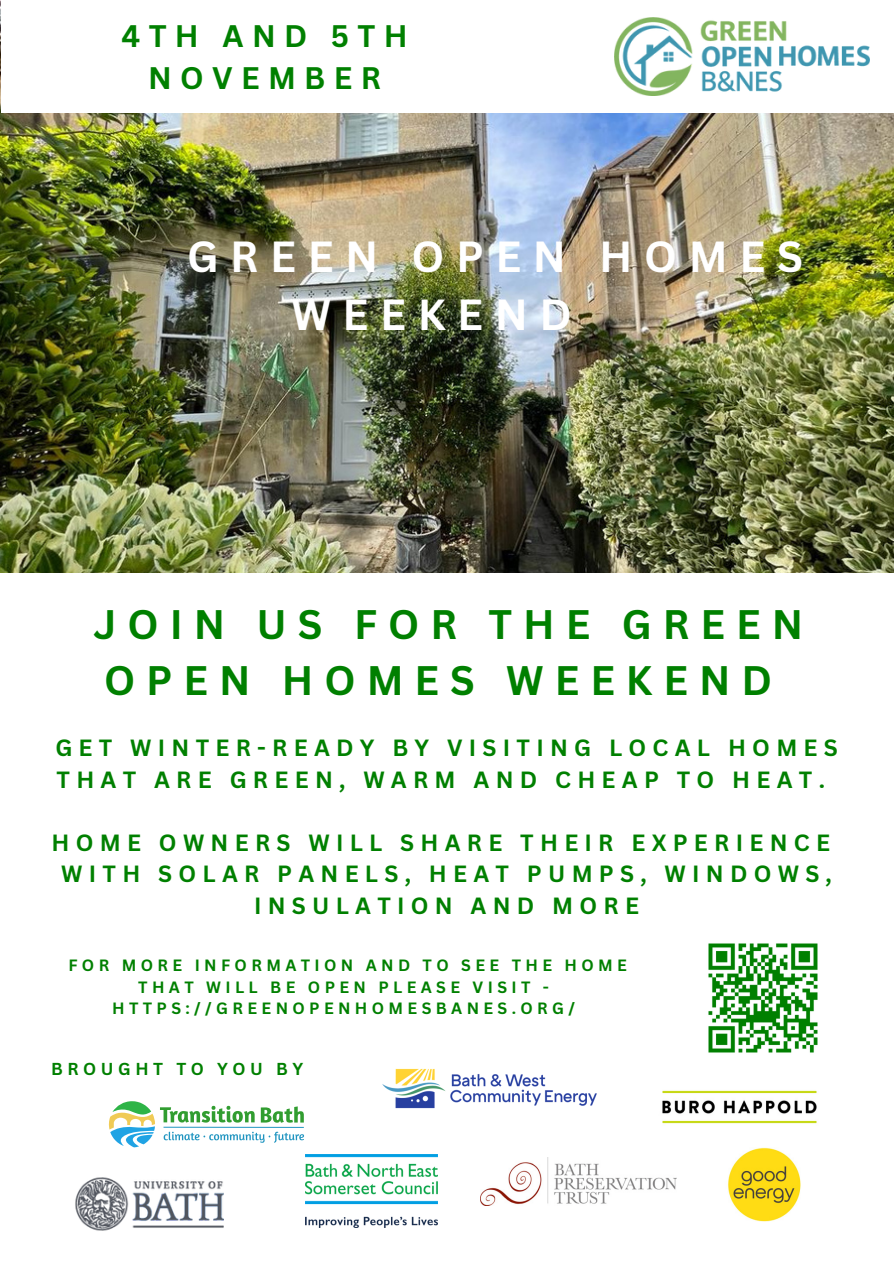
<style>
.page{position:relative;width:894px;height:1264px;background:#fff}
.page>*{position:absolute;margin:0;border:0;box-sizing:border-box;transform-origin:0 0}
.t1{font:700 42.3px "Canva Sans";letter-spacing:.275em;color:#fff}
.t2{font:700 40.2px/55.5px "Canva Sans";letter-spacing:.275em;color:#008000}
.t3{font:700 30.3px/41.7px "Canva Sans";letter-spacing:.275em;color:#008000;text-align:center}
.t4{font:700 22.8px/31.5px "Canva Sans";letter-spacing:.275em;color:#008000}
.t5{font:700 16.8px "Canva Sans";letter-spacing:.275em;color:#008000}
.t6{font:700 15.9px/21.5px "Canva Sans";letter-spacing:.275em;color:#008000;text-align:center}
</style>
<div class="page">
<img style="left:0;top:0;width:893px;height:572px">
<img style="left:708px;top:943px;width:110px;height:110px">
<img style="left:75px;top:1177px;width:148px;height:54px">
<svg style="left:108px;top:1101px;width:196px;height:46px"></svg>
<hr style="left:163px;top:1126px;width:141px;height:1px;background:#fff">
<img style="left:382px;top:1068px;width:215px;height:41px">
<img style="left:305px;top:1154px;width:132px;height:73px">
<img style="left:480px;top:1157px;width:196px;height:48px">
<img style="left:662px;top:1090px;width:155px;height:34px">
<div style="left:1px;top:0;width:892px;height:112px;background:#fff"></div>
<img style="left:614px;top:18px;width:255px;height:77px">
<img style="left:728px;top:1147px;width:73px;height:74px">
<p class="t3" style="left:121px;top:15px;width:287px">4TH AND 5TH<br>NOVEMBER</p>
<p class="t1" style="left:187px;top:226px;width:617px">GREEN OPEN HOMES</p>
<p class="t1" style="left:291px;top:285px;width:282px">WEEKEND</p>
<p class="t2" style="left:93px;top:595px;width:711px">JOIN US FOR THE GREEN<br>OPEN HOMES WEEKEND</p>
<p class="t4" style="left:55px;top:731px;width:783px">GET WINTER-READY BY VISITING LOCAL HOMES<br>THAT ARE GREEN, WARM AND CHEAP TO HEAT.</p>
<p class="t4" style="left:51px;top:826px;width:779px">HOME OWNERS WILL SHARE THEIR EXPERIENCE</p>
<p class="t4" style="left:61px;top:857px;width:772px;text-align:center">WITH SOLAR PANELS, HEAT PUMPS, WINDOWS,<br>INSULATION AND MORE</p>
<p class="t6" style="left:68px;top:954px;width:560px">FOR MORE INFORMATION AND TO SEE THE HOME<br>THAT WILL BE OPEN PLEASE VISIT -<br>HTTPS://GREENOPENHOMESBANES.ORG/</p>
<p class="t5" style="left:51px;top:1057px;width:254px">BROUGHT TO YOU BY</p>
</div>
